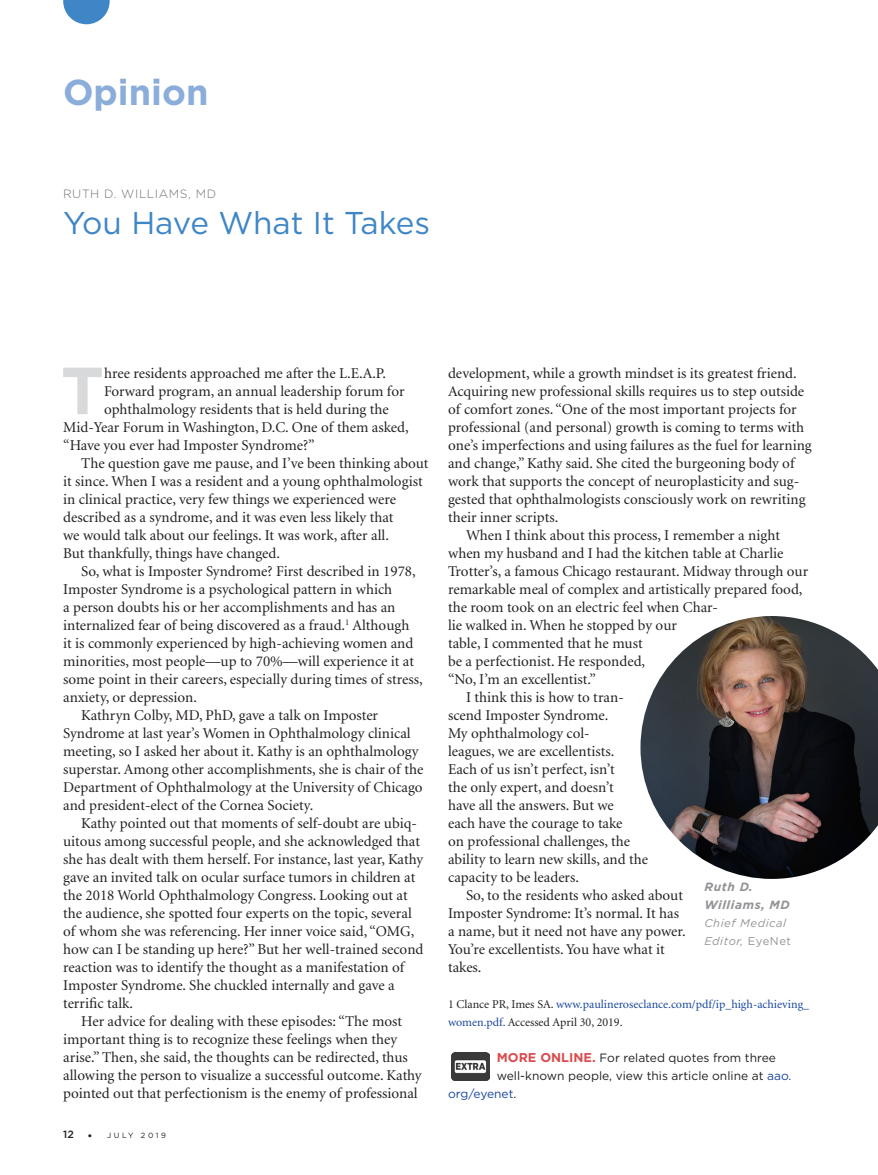
<style>
.page{position:relative;width:878px;height:1175px;background:#fff}
.page>*{position:absolute;margin:0;border:0;box-sizing:border-box;transform-origin:0 0}
.BODY_text_dropcap{font:700 66.45px "Gotham";color:#d8d9db}
.DEPT_Header{font:700 36px "Gotham";color:#8badda}
.DEPT_Headline{font:31.5px "Gotham";letter-spacing:-.005em;color:#3f86c7}
.BODY_text{font:15px/18px "Minion";color:#231f20}
.BODY_text_dropcap-2{font:15px "Minion";color:#231f20}
.REFS___DISCLOSURES_b{font:12px/18px "Minion";color:#18469d}
.MORE_ONLINE_body{font:12px "Gotham";color:#231f20}
.t1{font:italic 700 12px/18px "Gotham";letter-spacing:.05em;color:#919396}
.BODY_text-2{font:300 12px "Gotham";letter-spacing:.05em;color:#717275}
.MORE_ONLINE_body-2{font:12px "Gotham";color:#18469d}
.t2{font:italic 11.25px/18px "Gotham";letter-spacing:.05em;color:#919396}
.t3{font:7.5px "Gotham";letter-spacing:.34em;color:#231f20}
.s1{font-weight:500;font-size:10.5px}
.s2{font-weight:300;font-size:12px}
.s3{color:#231f20}
.s4{font-weight:700;font-size:12.75px;color:#db4c4e}
.s5{color:#18469d}
.s6{font-style:normal}
</style>
<div class="page">
<svg style="left:63px;top:0;width:47px;height:24px"></svg>
<img style="left:640px;top:616px;width:238px;height:263px">
<img style="left:451px;top:1052px;width:39px;height:28px">
<p class="DEPT_Header" style="left:63px;top:69px;width:147px">Opinion</p>
<p class="BODY_text-2" style="left:63px;top:186px;width:155px">RUTH D. WILLIAMS, MD</p>
<p class="DEPT_Headline" style="left:63px;top:203px;width:369px">You Have What It Takes</p>
<p class="BODY_text_dropcap" style="left:61px;top:346px;width:45px">T</p>
<p class="BODY_text_dropcap-2" style="left:104px;top:366px;width:283px">hree residents approached me after the L.E.A.P.</p>
<p class="BODY_text_dropcap-2" style="left:104px;top:384px;width:302px">Forward program, an annual leadership forum for</p>
<p class="BODY_text_dropcap-2" style="left:104px;top:402px;width:286px">ophthalmology residents that is held during the</p>
<p class="BODY_text_dropcap-2" style="left:63px;top:420px;width:347px">Mid-Year Forum in Washington, D.C. One of them asked,</p>
<p class="BODY_text_dropcap-2" style="left:63px;top:438px;width:253px">“Have you ever had Imposter Syndrome?”</p>
<p class="BODY_text" style="left:63px;top:455px;width:367px;text-indent:18px">The question gave me pause, and I’ve been thinking about it since. When I was a resident and a young ophthalmologist in clinical practice, very few things we experienced were described as a syndrome, and it was even less likely that<br>we would talk about our feelings. It was work, after all.<br>But thankfully, things have changed.</p>
<p class="BODY_text" style="left:63px;top:563px;width:361px;text-indent:18px">So, what is Imposter Syndrome? First described in 1978, Imposter Syndrome is a psychological pattern in which<br>a person doubts his or her accomplishments and has an internalized fear of being discovered as a fraud.<sup>1</sup> Although<br>it is commonly experienced by high-achieving women and minorities, most people—up to 70%—will experience it at some point in their careers, especially during times of stress, anxiety, or depression.</p>
<p class="BODY_text" style="left:63px;top:707px;width:361px;text-indent:18px">Kathryn Colby, MD, PhD, gave a talk on Imposter Syndrome at last year’s Women in Ophthalmology clinical meeting, so I asked her about it. Kathy is an ophthalmology superstar. Among other accomplishments, she is chair of the Department of Ophthalmology at the University of Chicago and president-elect of the Cornea Society.</p>
<p class="BODY_text" style="left:63px;top:815px;width:362px;text-indent:18px">Kathy pointed out that moments of self-doubt are ubiq&shy;uitous among successful people, and she acknowledged that she has dealt with them herself. For instance, last year, Kathy gave an invited talk on ocular surface tumors in children at the 2018 World Ophthalmology Congress. Looking out at the audience, she spotted four experts on the topic, several of whom she was referencing. Her inner voice said, “OMG, how can I be standing up here?” But her well-trained second reaction was to identify the thought as a manifestation of Imposter Syndrome. She chuckled internally and gave a terrific talk.</p>
<p class="BODY_text" style="left:63px;top:1013px;width:360px;text-indent:18px">Her advice for dealing with these episodes: “The most important thing is to recognize these feelings when they arise.” Then, she said, the thoughts can be redirected, thus allowing the person to visualize a successful outcome. Kathy pointed out that perfectionism is the enemy of professional</p>
<p class="t3" style="left:63px;top:1130px;width:104px"><span class="s1">12</span> <span class="s2">•</span> JULY 2019</p>
<p class="BODY_text" style="left:448px;top:365px;width:365px">development, while a growth mindset is its greatest friend.<br>Acquiring new professional skills requires us to step outside of comfort zones. “One of the most important projects for professional (and personal) growth is coming to terms with one’s imperfections and using failures as the fuel for learning and change,” Kathy said. She cited the burgeoning body of work that supports the concept of neuroplasticity and sug&shy;gested that ophthalmologists consciously work on rewriting their inner scripts.</p>
<p class="BODY_text" style="left:448px;top:527px;width:361px;text-indent:18px">When I think about this process, I remember a night when my husband and I had the kitchen table at Charlie Trotter’s, a famous Chicago restaurant. Midway through our remarkable meal of complex and artistically prepared food, the room took on an electric feel when Char-<br>lie walked in. When he stopped by our<br>table, I commented that he must<br>be a perfectionist. He responded,<br>“No, I’m an excellentist.”</p>
<p class="BODY_text" style="left:448px;top:689px;width:201px;text-indent:18px">I think this is how to tran&shy;scend Imposter Syndrome.<br>My ophthalmology col-<br>leagues, we are excellentists.<br>Each of us isn’t perfect, isn’t<br>the only expert, and doesn’t<br>have all the answers. But we<br>each have the courage to take<br>on professional challenges, the ability to learn new skills, and the capacity to be leaders.</p>
<p class="BODY_text" style="left:448px;top:887px;width:239px;text-indent:18px">So, to the residents who asked about<br>Imposter Syndrome: It’s normal. It has a name, but it need not have any power.<br>You’re excellentists. You have what it takes.</p>
<p class="REFS___DISCLOSURES_b" style="left:448px;top:996px;width:362px"><span class="s3">1 Clance PR, Imes SA.</span> www.paulineroseclance.com/pdf/ip_high-achieving_ women.pdf. <span class="s3">Accessed April 30, 2019.</span></p>
<p class="MORE_ONLINE_body" style="left:497px;top:1050px;width:280px"><span class="s4">MORE ONLINE.</span> For related quotes from three</p>
<p class="MORE_ONLINE_body" style="left:497px;top:1068px;width:296px">well-known people, view this article online at <span class="s5">aao.</span></p>
<p class="MORE_ONLINE_body-2" style="left:448px;top:1086px;width:70px">org/eyenet<span class="s3">.</span></p>
<p class="t1" style="left:704px;top:878px;width:87px">Ruth D.<br>Williams, MD</p>
<p class="t2" style="left:704px;top:914px;width:88px">Chief Medical<br>Editor, <span class="s6">EyeNet</span></p>
</div>
